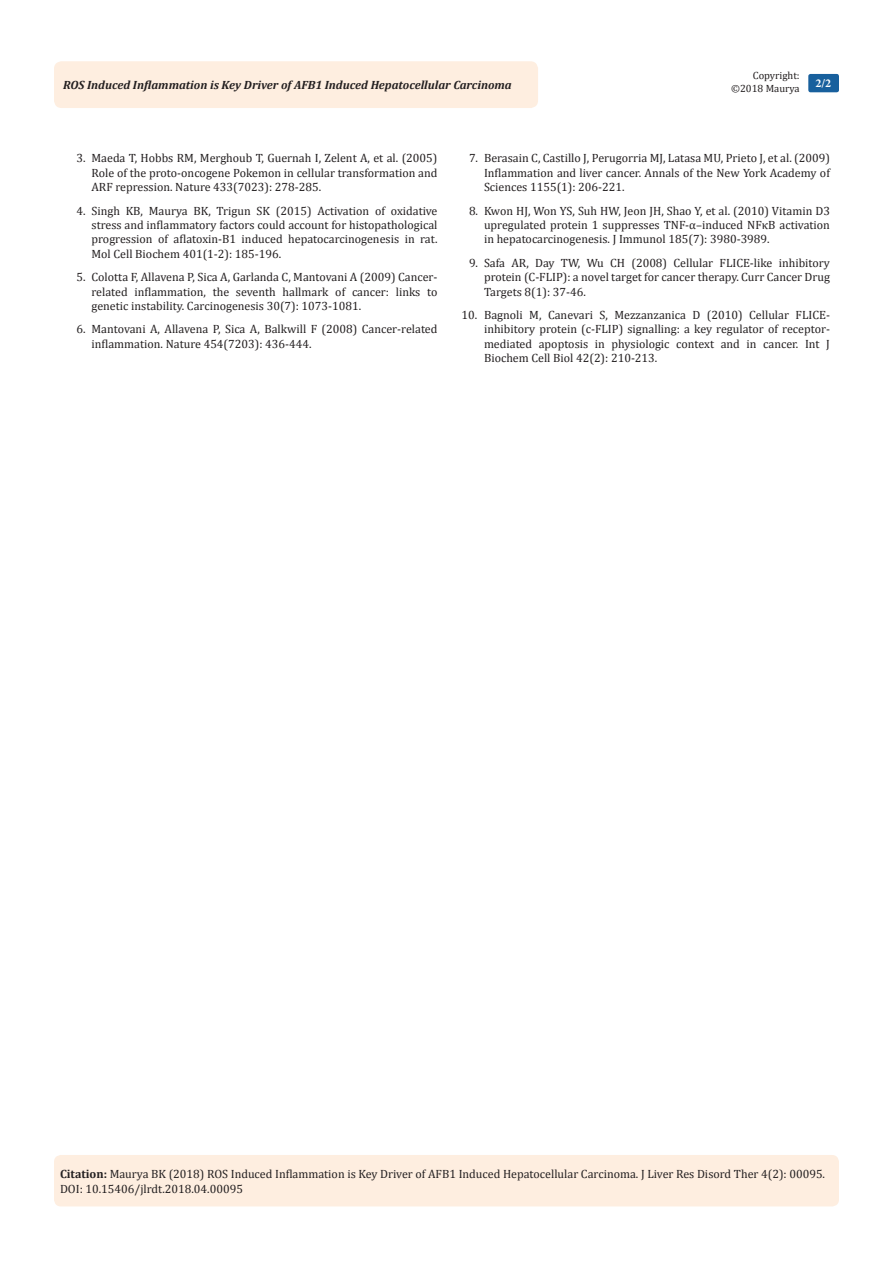
<style>
.page{position:relative;width:893px;height:1263px;background:#fff}
.page>*{position:absolute;margin:0;border:0;box-sizing:border-box;transform-origin:0 0}
.Citation{font:12px/14.4px "Cambria";color:#231f20;text-align:justify}
.t1{font:italic 700 12px "Cambria";color:#231f20}
.t2{font:700 12px "Minion Pro";color:#fff}
.t3{font:10.5px/12.6px "Cambria";color:#231f20;text-align:right}
.s1{font-weight:700}
</style>
<div class="page">
<div style="left:54px;top:1155px;width:785px;height:51px;background:#feeee0;border-radius:7px"></div>
<div style="left:54px;top:61px;width:484px;height:47px;background:#feeee0;border-radius:8px"></div>
<div style="left:808px;top:74px;width:31px;height:18px;background:#18609d;border-radius:2px"></div>
<p class="t3" style="left:731px;top:69px;width:70px">Copyright: ©2018 Maurya</p>
<p class="t1" style="left:63px;top:77px;width:450px">ROS Induced Inflammation is Key Driver of AFB1 Induced Hepatocellular Carcinoma</p>
<p class="t2" style="left:815px;top:75px;width:17px">2/2</p>
<p class="Citation" style="left:92px;top:151px;width:347px;text-indent:-15px">3. Maeda T, Hobbs RM, Merghoub T, Guernah I, Zelent A, et al. (2005)<br>Role of the proto-oncogene Pokemon in cellular transformation and ARF repression. Nature 433(7023): 278-285.</p>
<p class="Citation" style="left:92px;top:203px;width:347px;text-indent:-15px">4. Singh KB, Maurya BK, Trigun SK (2015) Activation of oxidative stress and inflammatory factors could account for histopathological progression of aflatoxin-B1 induced hepatocarcinogenesis in rat.<br>Mol Cell Biochem 401(1-2): 185-196.</p>
<p class="Citation" style="left:92px;top:270px;width:347px;text-indent:-15px">5. Colotta F, Allavena P, Sica A, Garlanda C, Mantovani A (2009) Cancer&shy;related inflammation, the seventh hallmark of cancer: links to genetic instability. Carcinogenesis 30(7): 1073-1081.</p>
<p class="Citation" style="left:92px;top:322px;width:347px;text-indent:-15px">6. Mantovani A, Allavena P, Sica A, Balkwill F (2008) Cancer-related inflammation. Nature 454(7203): 436-444.</p>
<p class="Citation" style="left:484px;top:151px;width:347px;text-indent:-15px">7. Berasain C, Castillo J, Perugorria MJ, Latasa MU, Prieto J, et al. (2009)<br>Inflammation and liver cancer. Annals of the New York Academy of Sciences 1155(1): 206-221.</p>
<p class="Citation" style="left:484px;top:203px;width:347px;text-indent:-15px">8. Kwon HJ, Won YS, Suh HW, Jeon JH, Shao Y, et al. (2010) Vitamin D3 upregulated protein 1 suppresses TNF-α–induced NFκB activation in hepatocarcinogenesis. J Immunol 185(7): 3980-3989.</p>
<p class="Citation" style="left:484px;top:255px;width:347px;text-indent:-15px">9. Safa AR, Day TW, Wu CH (2008) Cellular FLICE-like inhibitory protein (C-FLIP): a novel target for cancer therapy. Curr Cancer Drug Targets 8(1): 37-46.</p>
<p class="Citation" style="left:484px;top:308px;width:347px;text-indent:-22px">10. Bagnoli M, Canevari S, Mezzanzanica D (2010) Cellular FLICE&shy;inhibitory protein (c-FLIP) signalling: a key regulator of receptor&shy;mediated apoptosis in physiologic context and in cancer. Int J Biochem Cell Biol 42(2): 210-213.</p>
<p class="Citation" style="left:60px;top:1167px;width:767px"><span class="s1">Citation:</span> Maurya BK (2018) ROS Induced Inflammation is Key Driver of AFB1 Induced Hepatocellular Carcinoma. J Liver Res Disord Ther 4(2): 00095.<br>DOI: 10.15406/jlrdt.2018.04.00095</p>
</div>
